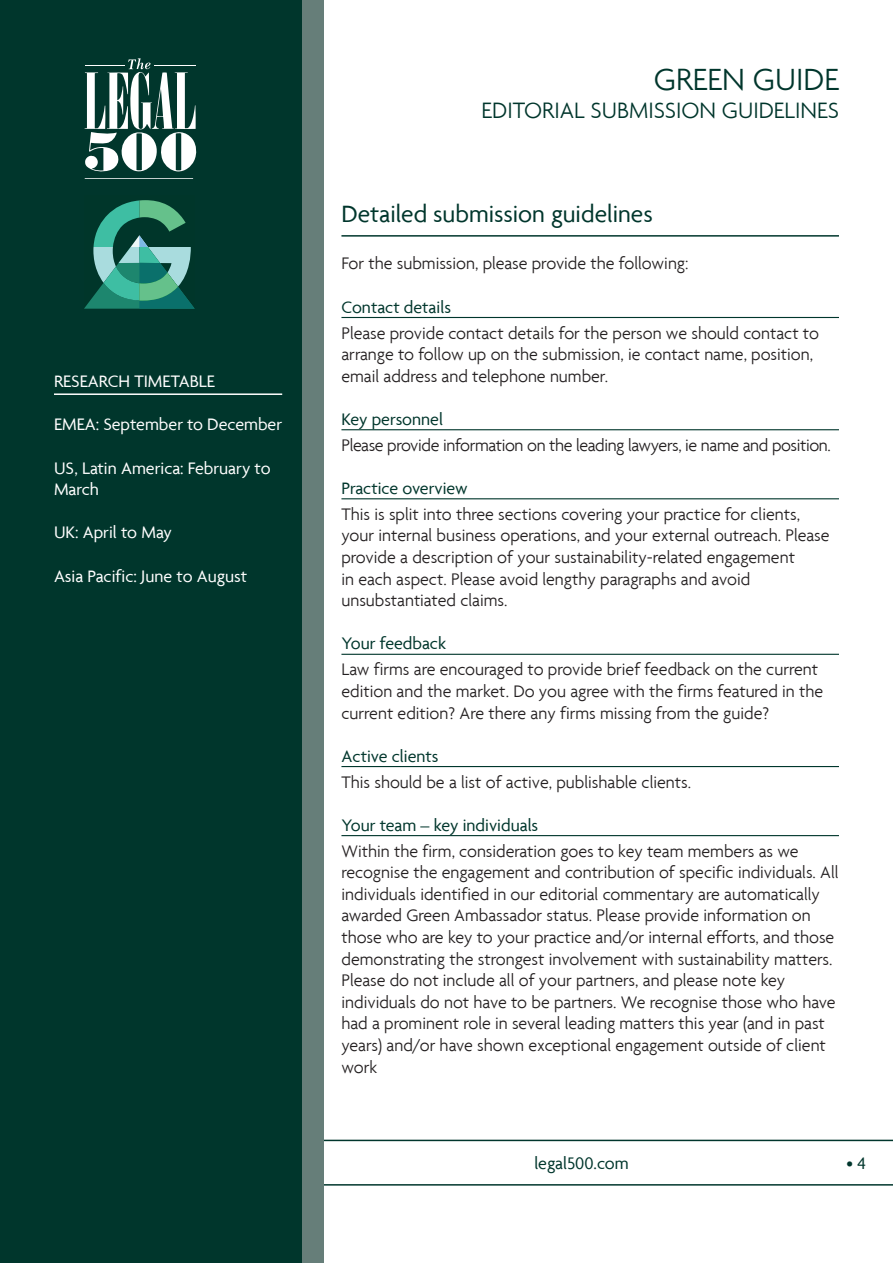
<style>
.page{position:relative;width:893px;height:1263px;background:#fff}
.page>*{position:absolute;margin:0;border:0;box-sizing:border-box;transform-origin:0 0}
.t1{font:300 33px "Agenda";color:#00362c}
.Heading{font:25.5px "Agenda";color:#00362c}
.t2{font:300 24px "Agenda";color:#00362c}
.Bodytext{font:300 18px/21.6px "Agenda";color:#231f20}
.t3{font:18px/21.6px "Agenda";color:#fff}
.Heading2{font:18px "Agenda";color:#00362c}
.Bodytext-2{font:300 18px "Agenda";letter-spacing:-.02em;color:#231f20}
</style>
<div class="page">
<svg style="left:323px;top:1140px;width:570px;height:45px"></svg>
<div style="left:0;top:0;width:323px;height:1263px;background:#667e79"></div>
<div style="left:0;top:0;width:302px;height:1263px;background:#00362c"></div>
<svg style="left:84px;top:58px;width:112px;height:114px"></svg>
<hr style="left:85px;top:65px;width:40px;height:1px;background:#fff">
<hr style="left:154px;top:65px;width:42px;height:1px;background:#fff">
<hr style="left:85px;top:178px;width:108px;height:1px;background:#fff">
<hr style="left:54px;top:393px;width:228px;height:2px;background:#fff">
<svg style="left:84px;top:200px;width:111px;height:109px"></svg>
<hr style="left:341px;top:235px;width:498px;height:2px;background:#00362c">
<hr style="left:341px;top:317px;width:498px;height:1px;background:#00362c">
<hr style="left:341px;top:429px;width:498px;height:1px;background:#00362c">
<hr style="left:341px;top:498px;width:498px;height:1px;background:#00362c">
<hr style="left:341px;top:654px;width:498px;height:1px;background:#00362c">
<hr style="left:341px;top:766px;width:498px;height:1px;background:#00362c">
<hr style="left:341px;top:835px;width:498px;height:1px;background:#00362c">
<p class="t3" style="left:54px;top:370px;width:162px">RESEARCH TIMETABLE</p>
<p class="t3" style="left:54px;top:413px;width:230px">EMEA: September to December</p>
<p class="t3" style="left:54px;top:457px;width:218px">US, Latin America: February to<br>March</p>
<p class="t3" style="left:54px;top:521px;width:119px">UK: April to May</p>
<p class="t3" style="left:54px;top:565px;width:195px">Asia Pacific: June to August</p>
<h1 class="t1" style="left:654px;top:60px;width:187px">GREEN GUIDE</h1>
<h3 class="t2" style="left:482px;top:96px;width:359px">EDITORIAL SUBMISSION GUIDELINES</h3>
<p class="Heading" style="left:341px;top:199px;width:313px">Detailed submission guidelines</p>
<p class="Bodytext" style="left:341px;top:253px;width:349px">For the submission, please provide the following:</p>
<p class="Heading2" style="left:341px;top:296px;width:111px">Contact details</p>
<p class="Bodytext" style="left:341px;top:322px;width:479px">Please provide contact details for the person we should contact to arrange to follow up on the submission, ie contact name, position, email address and telephone number.</p>
<p class="Heading2" style="left:341px;top:408px;width:103px">Key personnel</p>
<p class="Bodytext-2" style="left:341px;top:434px;width:491px">Please provide information on the leading lawyers, ie name and position.</p>
<p class="Heading2" style="left:341px;top:477px;width:128px">Practice overview</p>
<p class="Bodytext" style="left:341px;top:503px;width:489px">This is split into three sections covering your practice for clients, your internal business operations, and your external outreach. Please provide a description of your sustainability-related engagement<br>in each aspect. Please avoid lengthy paragraphs and avoid unsubstantiated claims.</p>
<p class="Heading2" style="left:341px;top:633px;width:106px">Your feedback</p>
<p class="Bodytext" style="left:341px;top:658px;width:483px">Law firms are encouraged to provide brief feedback on the current edition and the market. Do you agree with the firms featured in the current edition? Are there any firms missing from the guide?</p>
<p class="Heading2" style="left:341px;top:745px;width:99px">Active clients</p>
<p class="Bodytext" style="left:341px;top:771px;width:351px">This should be a list of active, publishable clients.</p>
<p class="Heading2" style="left:341px;top:814px;width:198px">Your team – key individuals</p>
<p class="Bodytext" style="left:341px;top:840px;width:499px">Within the firm, consideration goes to key team members as we recognise the engagement and contribution of specific individuals. All individuals identified in our editorial commentary are automatically awarded Green Ambassador status. Please provide information on those who are key to your practice and/or internal efforts, and those demonstrating the strongest involvement with sustainability matters.<br>Please do not include all of your partners, and please note key individuals do not have to be partners. We recognise those who have had a prominent role in several leading matters this year (and in past years) and/or have shown exceptional engagement outside of client work</p>
<p class="Heading2" style="left:534px;top:1152px;width:96px">legal500.com</p>
<p class="Heading2" style="left:847px;top:1152px;width:21px">• 4</p>
</div>
